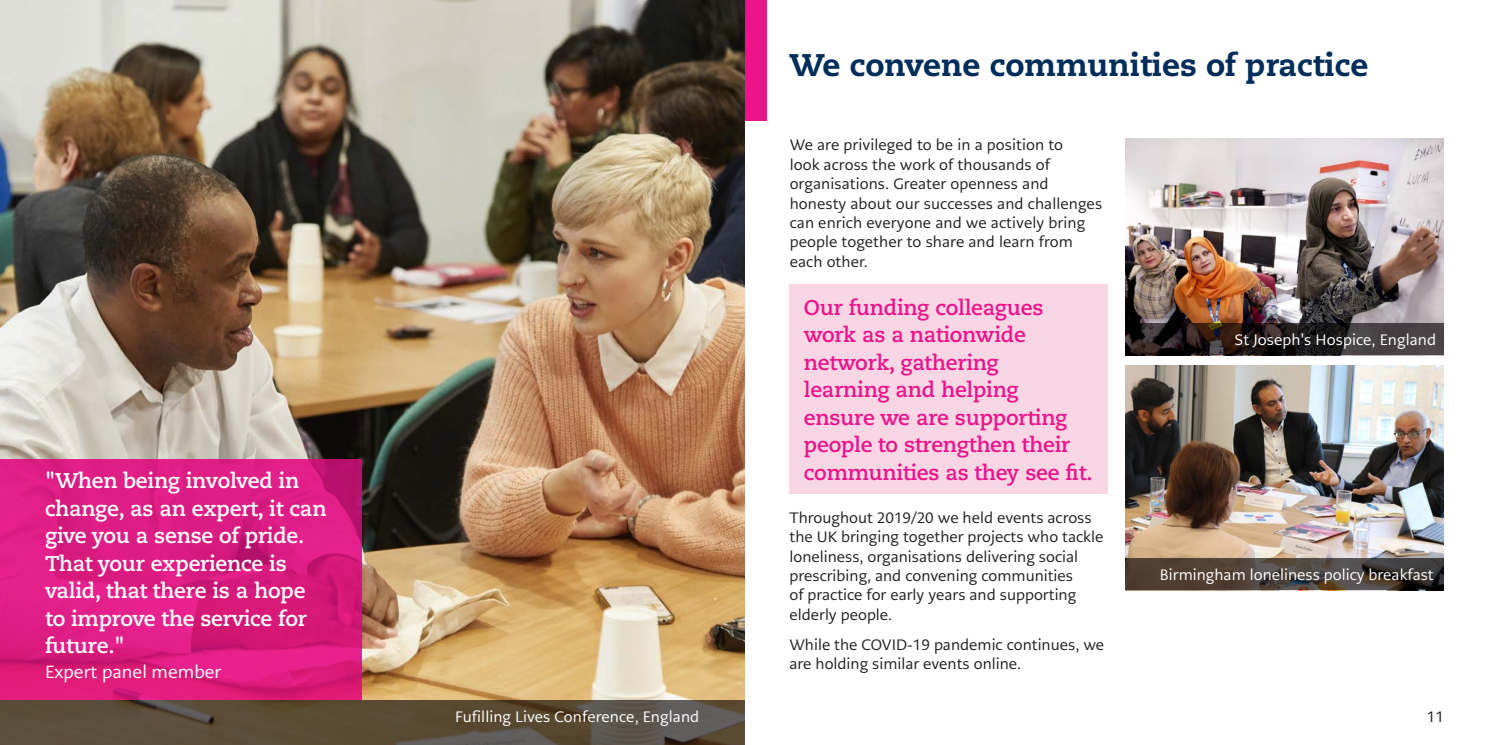
<style>
.page{position:relative;width:1489px;height:745px;background:#fff}
.page>*{position:absolute;margin:0;border:0;box-sizing:border-box;transform-origin:0 0}
.t1{font:800 31.25px "Caecilia LT Pro 85";color:#002d59}
.t2{font:700 21.25px/27.5px "Caecilia LT Pro 75";letter-spacing:-.01em;color:#ea148b}
.t3{font:700 21.25px/27.5px "Caecilia LT Pro 75";letter-spacing:-.01em;color:#fff}
.t4{font:17.5px "PMN Caecilia Sans Text";color:#fff}
.Body_copy{font:15px/19.4px "PMN Caecilia Sans Text";color:#231f20}
.Body_copy-2{font:15px "PMN Caecilia Sans Text";letter-spacing:.005em;color:#fff}
</style>
<div class="page">
<div style="left:744px;top:0;width:23px;height:120px;background:#ea148b"></div>
<div style="left:789px;top:284px;width:318px;height:209px;background:#f9d6e4"></div>
<img style="left:1125px;top:139px;width:318px;height:184px">
<svg style="left:1125px;top:323px;width:318px;height:32px;background:#2d2626"></svg>
<img style="left:0;top:0;width:744px;height:699px">
<svg style="left:0;top:699px;width:744px;height:45px;background:#5d4e3e"></svg>
<svg style="left:0;top:459px;width:361px;height:240px;background:#db1b80"></svg>
<img style="left:1125px;top:365px;width:318px;height:193px">
<svg style="left:1125px;top:558px;width:318px;height:32px;background:#493f38"></svg>
<p class="t3" style="left:45px;top:466px;width:283px">"When being involved in change, as an expert, it can give you a sense of pride.<br>That your experience is valid, that there is a hope to improve the service for future."</p>
<p class="t4" style="left:45px;top:660px;width:178px">Expert panel member</p>
<p class="Body_copy-2" style="left:455px;top:707px;width:245px">Fufilling Lives Conference, England</p>
<p class="t1" style="left:789px;top:43px;width:580px">We convene communities of practice</p>
<p class="Body_copy" style="left:789px;top:135px;width:314px">We are privileged to be in a position to<br>look across the work of thousands of organisations. Greater openness and honesty about our successes and challenges can enrich everyone and we actively bring people together to share and learn from each other.</p>
<h2 class="t2" style="left:803px;top:293px;width:290px">Our funding colleagues work as a nationwide network, gathering<br>learning and helping ensure we are supporting people to strengthen their communities as they see fit.</h2>
<p class="Body_copy" style="left:789px;top:507px;width:315px">Throughout 2019/20 we held events across the UK bringing together projects who tackle loneliness, organisations delivering social prescribing, and convening communities<br>of practice for early years and supporting elderly people.</p>
<p class="Body_copy" style="left:789px;top:634px;width:316px">While the COVID-19 pandemic continues, we are holding similar events online.</p>
<p class="Body_copy-2" style="left:1234px;top:329px;width:203px">St Joseph's Hospice, England</p>
<p class="Body_copy-2" style="left:1159px;top:565px;width:275px">Birmingham loneliness policy breakfast</p>
<p class="Body_copy" style="left:1426px;top:706px;width:19px">11</p>
</div>
